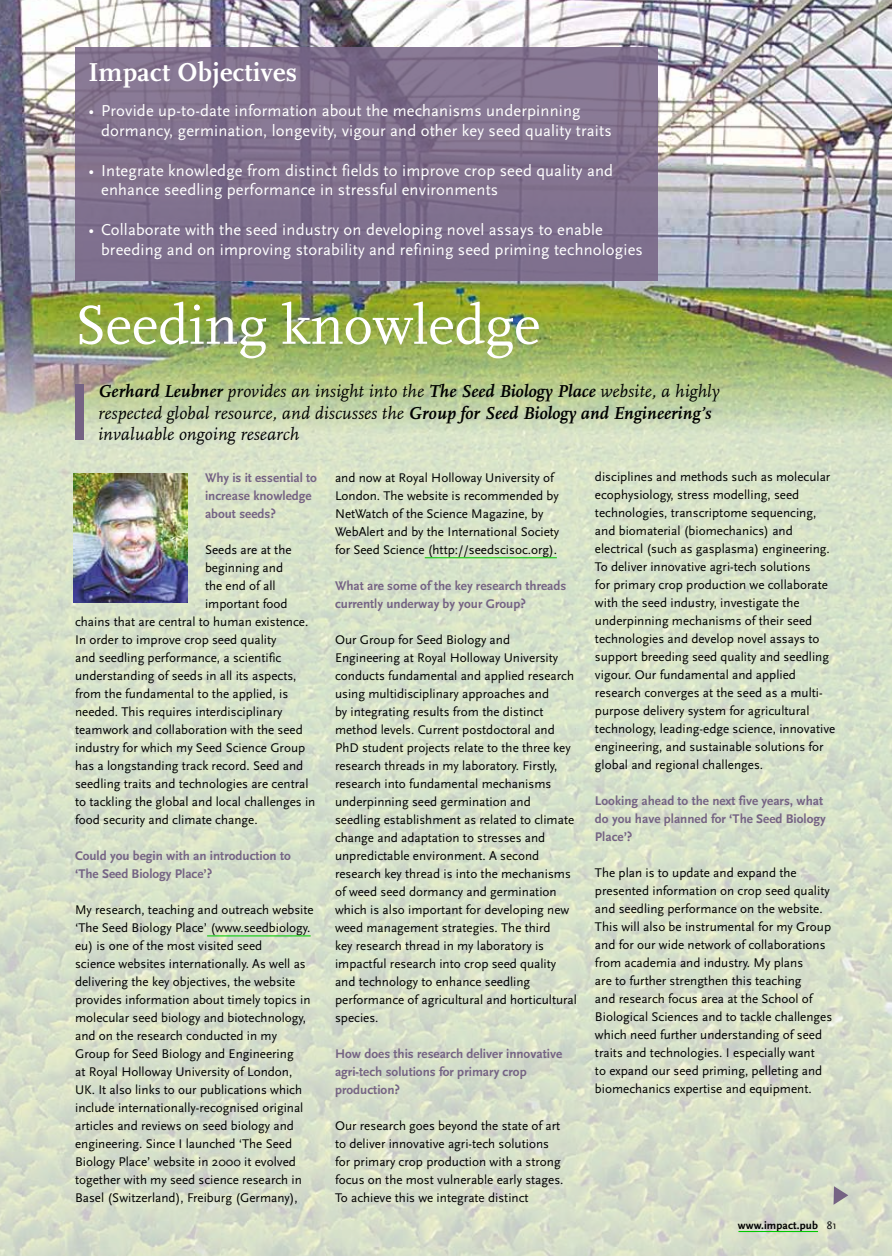
<style>
.page{position:relative;width:892px;height:1256px;background:#fff}
.page>*{position:absolute;margin:0;border:0;box-sizing:border-box;transform-origin:0 0}
.t1{font:57.15px "Scala";color:#fff}
.t2{font:700 27px "Scala";letter-spacing:.01em;color:#fff}
.t3{font:italic 18px/21.6px "Scala";letter-spacing:.01em;color:#000}
.t4{font:16.5px/19.8px "Scala Sans";letter-spacing:.01em;color:#fff}
.t5{font:13.2px/18px "Scala Sans";color:#000}
.t6{font:700 13.2px/18px "Scala Sans";color:#756384}
.t7{font:700 11.25px "Scala Sans";letter-spacing:.01em;color:#000}
.s1{font-weight:700}
.s2{font-weight:400}
</style>
<div class="page">
<img style="left:0;top:680px;width:891px;height:576px">
<img style="left:0;top:0;width:891px;height:680px">
<svg style="left:833px;top:1186px;width:15px;height:18px"></svg>
<svg style="left:75px;top:47px;width:583px;height:233px;background:#7f708d"></svg>
<div style="left:75px;top:384px;width:9px;height:55px;background:#756384"></div>
<img style="left:74px;top:474px;width:114px;height:129px">
<hr style="left:207px;top:935px;width:103px;height:1px;background:#00c800">
<hr style="left:424px;top:557px;width:132px;height:1px;background:#00c800">
<hr style="left:738px;top:1231px;width:80px;height:1px;background:#00c800">
<h2 class="t2" style="left:88px;top:57px;width:210px">Impact Objectives</h2>
<p class="t4" style="left:101px;top:101px;width:512px;text-indent:-13px">• Provide up-to-date information about the mechanisms underpinning dormancy, germination, longevity, vigour and other key seed quality traits</p>
<p class="t4" style="left:101px;top:161px;width:513px;text-indent:-13px">• Integrate knowledge from distinct fields to improve crop seed quality and enhance seedling performance in stressful environments</p>
<p class="t4" style="left:101px;top:220px;width:543px;text-indent:-13px">• Collaborate with the seed industry on developing novel assays to enable breeding and on improving storability and refining seed priming technologies</p>
<h1 class="t1" style="left:75px;top:294px;width:467px">Seeding knowledge</h1>
<h3 class="t3" style="left:98px;top:381px;width:622px"><span class="s1">Gerhard Leubner</span> provides an insight into the <span class="s1">The Seed Biology Place</span> website, a highly respected global resource, and discusses the <span class="s1">Group for Seed Biology and Engineering’s </span>invaluable ongoing research</h3>
<p class="t6" style="left:205px;top:469px;width:113px">Why is it essential to increase knowledge about seeds?</p>
<p class="t5" style="left:205px;top:540px;width:88px">Seeds are at the</p>
<p class="t5" style="left:205px;top:558px;width:80px">beginning and</p>
<p class="t5" style="left:205px;top:576px;width:72px">the end of all</p>
<p class="t5" style="left:205px;top:594px;width:84px">important food</p>
<p class="t5" style="left:75px;top:612px;width:235px">chains that are central to human existence.</p>
<p class="t5" style="left:75px;top:630px;width:203px">In order to improve crop seed quality</p>
<p class="t5" style="left:75px;top:648px;width:208px">and seedling performance, a scientific</p>
<p class="t5" style="left:75px;top:666px;width:223px">understanding of seeds in all its aspects,</p>
<p class="t5" style="left:75px;top:684px;width:215px">from the fundamental to the applied, is</p>
<p class="t5" style="left:75px;top:702px;width:209px">needed. This requires interdisciplinary</p>
<p class="t5" style="left:75px;top:720px;width:229px">teamwork and collaboration with the seed</p>
<p class="t5" style="left:75px;top:738px;width:232px">industry for which my Seed Science Group</p>
<p class="t5" style="left:75px;top:756px;width:230px">has a longstanding track record. Seed and</p>
<p class="t5" style="left:75px;top:774px;width:235px">seedling traits and technologies are central</p>
<p class="t5" style="left:75px;top:792px;width:242px">to tackling the global and local challenges in</p>
<p class="t5" style="left:75px;top:810px;width:184px">food security and climate change.</p>
<p class="t6" style="left:75px;top:846px;width:217px">Could you begin with an introduction to ‘The Seed Biology Place’?</p>
<p class="t5" style="left:75px;top:900px;width:240px">My research, teaching and outreach website ‘The Seed Biology Place’ (www.seedbiology. eu) is one of the most visited seed<br>science websites internationally. As well as delivering the key objectives, the website provides information about timely topics in molecular seed biology and biotechnology, and on the research conducted in my Group for Seed Biology and Engineering<br>at Royal Holloway University of London, UK. It also links to our publications which include internationally-recognised original articles and reviews on seed biology and engineering. Since I launched ‘The Seed Biology Place’ website in 2000 it evolved together with my seed science research in Basel (Switzerland), Freiburg (Germany),</p>
<p class="t5" style="left:595px;top:468px;width:242px">disciplines and methods such as molecular ecophysiology, stress modelling, seed technologies, transcriptome sequencing, and biomaterial (biomechanics) and electrical (such as gasplasma) engineering.<br>To deliver innovative agri-tech solutions<br>for primary crop production we collaborate with the seed industry, investigate the underpinning mechanisms of their seed technologies and develop novel assays to support breeding seed quality and seedling vigour. Our fundamental and applied research converges at the seed as a multi&shy;purpose delivery system for agricultural technology, leading-edge science, innovative engineering, and sustainable solutions for global and regional challenges.</p>
<p class="t6" style="left:595px;top:792px;width:232px">Looking ahead to the next five years, what do you have planned for ‘The Seed Biology<br>Place’?</p>
<p class="t5" style="left:595px;top:864px;width:239px">The plan is to update and expand the presented information on crop seed quality and seedling performance on the website.<br>This will also be instrumental for my Group and for our wide network of collaborations from academia and industry. My plans<br>are to further strengthen this teaching<br>and research focus area at the School of Biological Sciences and to tackle challenges which need further understanding of seed traits and technologies. I especially want<br>to expand our seed priming, pelleting and biomechanics expertise and equipment.</p>
<p class="t5" style="left:335px;top:468px;width:226px">and now at Royal Holloway University of London. The website is recommended by NetWatch of the Science Magazine, by WebAlert and by the International Society for Seed Science (http://seedscisoc.org).</p>
<p class="t6" style="left:335px;top:576px;width:233px">What are some of the key research threads currently underway by your Group?</p>
<p class="t5" style="left:335px;top:630px;width:243px">Our Group for Seed Biology and Engineering at Royal Holloway University conducts fundamental and applied research using multidisciplinary approaches and<br>by integrating results from the distinct method levels. Current postdoctoral and PhD student projects relate to the three key research threads in my laboratory. Firstly, research into fundamental mechanisms underpinning seed germination and seedling establishment as related to climate change and adaptation to stresses and unpredictable environment. A second research key thread is into the mechanisms of weed seed dormancy and germination which is also important for developing new weed management strategies. The third<br>key research thread in my laboratory is impactful research into crop seed quality and technology to enhance seedling performance of agricultural and horticultural species.</p>
<p class="t6" style="left:335px;top:1044px;width:229px">How does this research deliver innovative agri-tech solutions for primary crop production?</p>
<p class="t5" style="left:335px;top:1116px;width:230px">Our research goes beyond the state of art to deliver innovative agri-tech solutions for primary crop production with a strong focus on the most vulnerable early stages.<br>To achieve this we integrate distinct</p>
<p class="t7" style="left:738px;top:1219px;width:100px">www.impact.pub <span class="s2">81</span></p>
</div>
